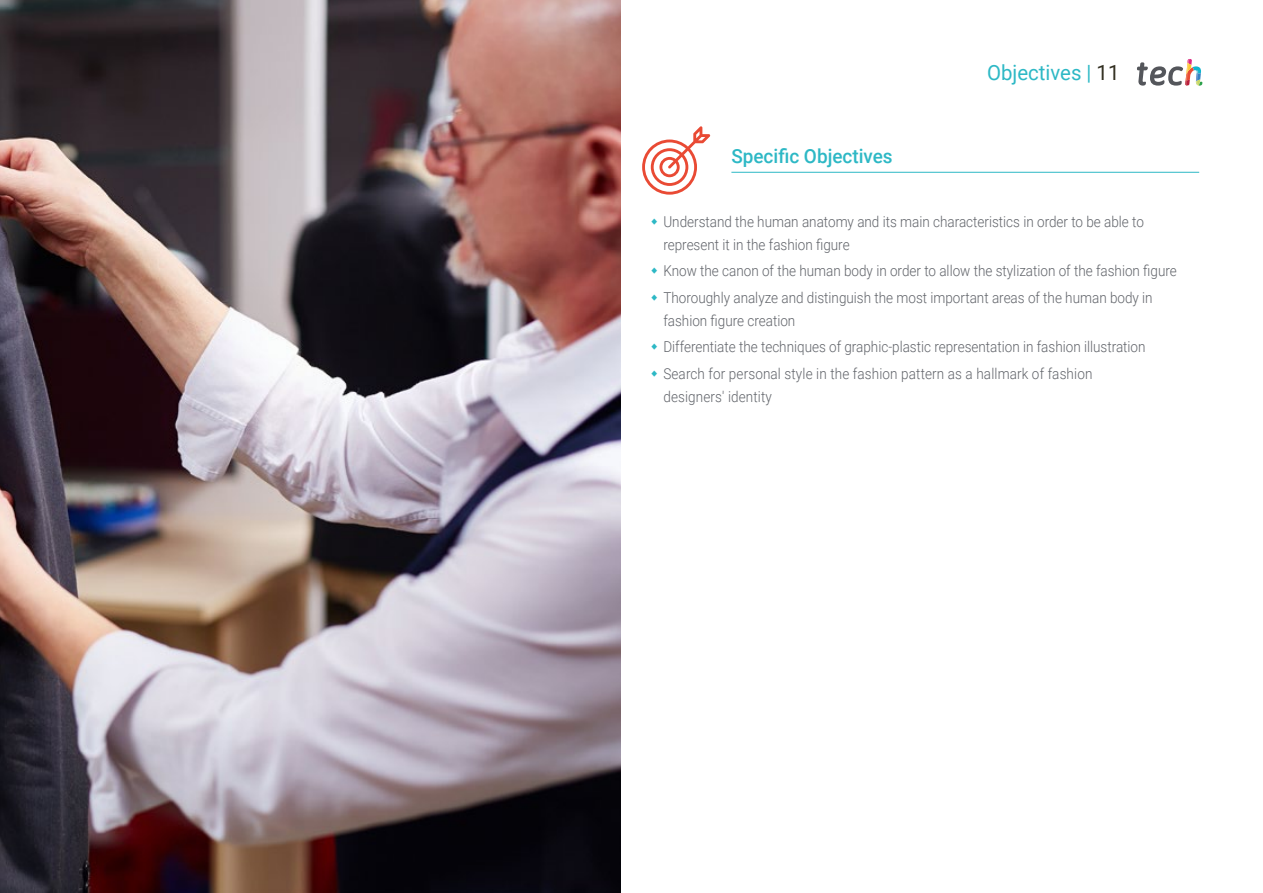
<style>
.page{position:relative;width:1263px;height:893px;background:#fff}
.page>*{position:absolute;margin:0;border:0;box-sizing:border-box;transform-origin:0 0}
.t1{font:21px "Roboto";color:#2db8c5}
.t2{font:500 19.5px "Roboto";color:#2db8c5}
.t3{font:300 15px/26.7px "Roboto";color:#61646a;scale:.9 1}
.s1{color:#312e20}
</style>
<div class="page">
<hr style="left:731px;top:172px;width:468px;height:1px;background:#2db8c5">
<svg style="left:642px;top:126px;width:68px;height:69px"></svg>
<img style="left:0;top:0;width:621px;height:893px">
<svg style="left:1137px;top:59px;width:65px;height:27px"></svg>
<h2 class="t2" style="left:731px;top:143px;width:163px">Specific Objectives</h2>
<h1 class="t1" style="left:987px;top:57px;width:134px">Objectives | <span class="s1">11</span></h1>
<p class="t3" style="left:663px;top:210px;width:535px;line-height:22.5px">Understand the human anatomy and its main characteristics in order to be able to represent it in the fashion figure</p>
<p class="t3" style="left:663px;top:257px;width:572px">Know the canon of the human body in order to allow the stylization of the fashion figure<br>Thoroughly analyze and distinguish the most important areas of the human body in</p>
<p class="t3" style="left:663px;top:306px;width:537px">fashion figure creation<br>Differentiate the techniques of graphic-plastic representation in fashion illustration<br>Search for personal style in the fashion pattern as a hallmark of fashion</p>
<p class="t3" style="left:663px;top:382px;width:122px">designers' identity</p>
</div>
